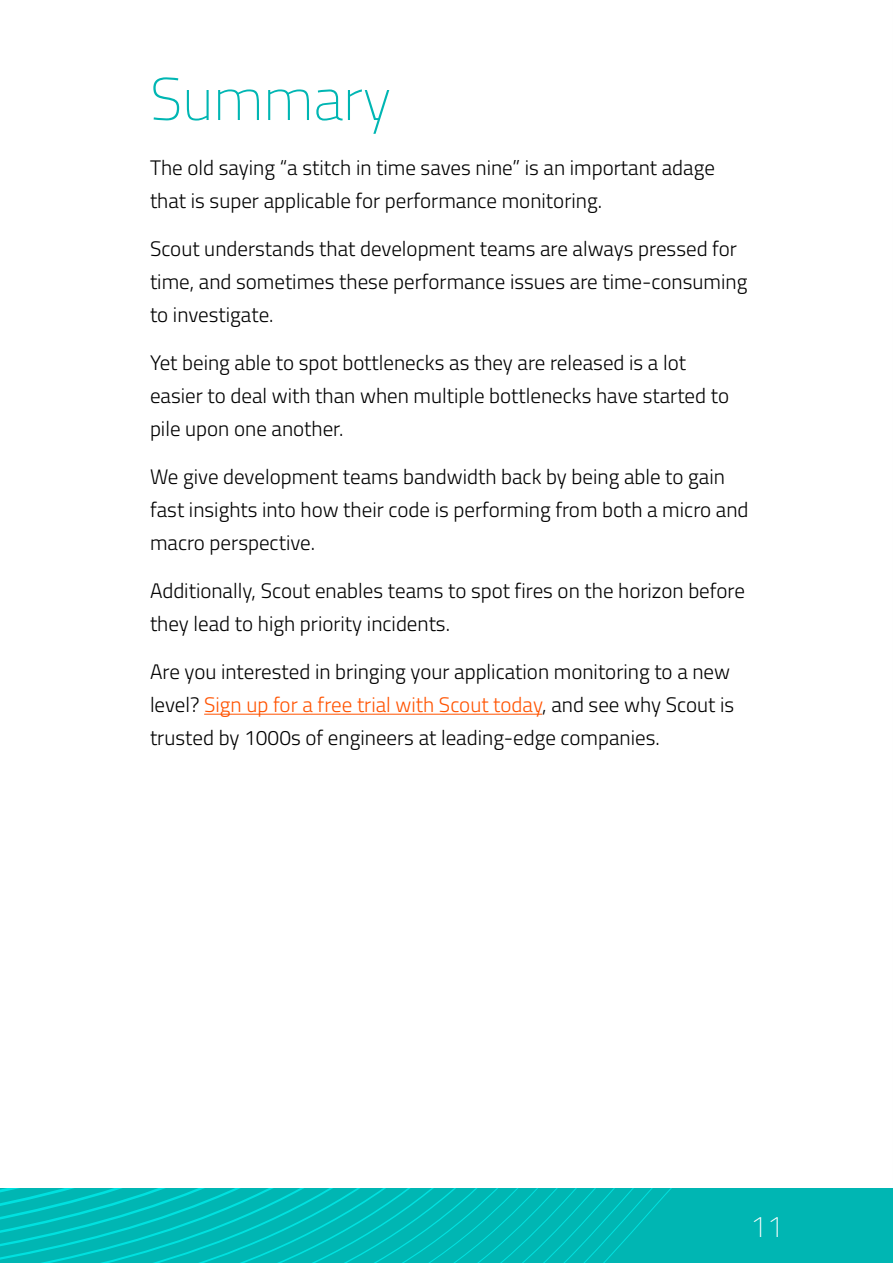
<style>
.page{position:relative;width:893px;height:1263px;background:#fff}
.page>*{position:absolute;margin:0;border:0;box-sizing:border-box;transform-origin:0 0}
.t1{font:100 60px "Titillium";color:#00b6b3}
.t2{font:100 30px "Titillium";color:#fff}
.t3{font:300 21px/33px "Titillium";color:#000}
.s1{color:#ff5300}
</style>
<div class="page">
<svg style="left:0;top:713px;width:893px;height:550px"></svg>
<h1 class="t1" style="left:150px;top:56px;width:243px">Summary</h1>
<p class="t3" style="left:150px;top:150px;width:566px">The old saying “a stitch in time saves nine” is an important adage that is super applicable for performance monitoring.</p>
<p class="t3" style="left:150px;top:231px;width:599px">Scout understands that development teams are always pressed for time, and sometimes these performance issues are time-consuming to investigate.</p>
<p class="t3" style="left:150px;top:345px;width:581px">Yet being able to spot bottlenecks as they are released is a lot easier to deal with than when multiple bottlenecks have started to pile upon one another.</p>
<p class="t3" style="left:150px;top:459px;width:600px">We give development teams bandwidth back by being able to gain fast insights into how their code is performing from both a micro and macro perspective.</p>
<p class="t3" style="left:150px;top:573px;width:596px">Additionally, Scout enables teams to spot fires on the horizon before they lead to high priority incidents.</p>
<p class="t3" style="left:150px;top:654px;width:586px">Are you interested in bringing your application monitoring to a new level? <span class="s1">Sign up for a free trial with Scout today</span>, and see why Scout is trusted by 1000s of engineers at leading-edge companies.</p>
<h2 class="t2" style="left:750px;top:1205px;width:35px">11</h2>
</div>
